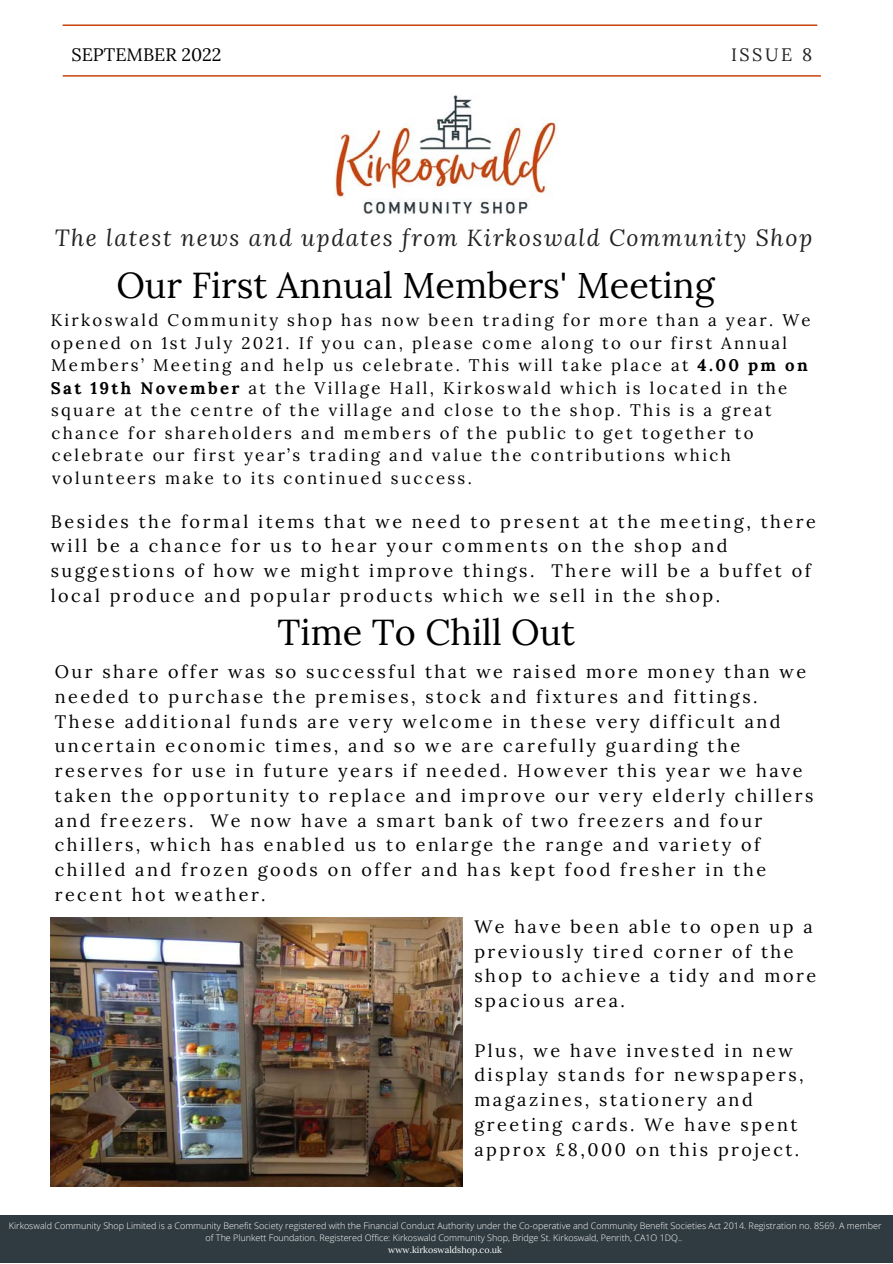
<style>
.page{position:relative;width:893px;height:1264px;background:#fff}
.page>*{position:absolute;margin:0;border:0;box-sizing:border-box;transform-origin:0 0}
.t1{font:36px "Lora";color:#000}
.t2{font:italic 23.1px "Lora";letter-spacing:.07em;color:#222}
.t3{font:18px/24.8px "Lora";letter-spacing:.14em;color:#000}
.t4{font:18px "Lora";color:#000}
.t5{font:18px "Lora";letter-spacing:.14em;color:#222}
.t6{font:16.8px/22.5px "Lora";letter-spacing:.14em;color:#000}
.t7{font:300 9px/12px "Open Sans";color:#fff;text-align:center}
.t8{font:9px "Lora";color:#fff}
.s1{font-weight:700}
</style>
<div class="page">
<img style="left:334px;top:95px;width:223px;height:119px">
<div style="left:0;top:1215px;width:892px;height:47px;background:#2f3b41"></div>
<hr style="left:62px;top:24px;width:755px;height:2px;background:#c7440e">
<hr style="left:63px;top:75px;width:758px;height:2px;background:#c7440e">
<img style="left:51px;top:917px;width:411px;height:269px">
<p class="t4" style="left:71px;top:43px;width:152px">SEPTEMBER 2022</p>
<p class="t5" style="left:731px;top:43px;width:83px">ISSUE 8</p>
<p class="t2" style="left:55px;top:222px;width:759px">The latest news and updates from Kirkoswald Community Shop</p>
<h1 class="t1" style="left:116px;top:262px;width:599px">Our First Annual Members' Meeting</h1>
<p class="t6" style="left:51px;top:309px;width:761px">Kirkoswald Community shop has now been trading for more than a year. We opened on 1st July 2021. If you can, please come along to our first Annual Members’ Meeting and help us celebrate. This will take place at <span class="s1">4.00 pm on Sat 19th November</span> at the Village Hall, Kirkoswald which is located in the square at the centre of the village and close to the shop. This is a great chance for shareholders and members of the public to get together to celebrate our first year’s trading and value the contributions which volunteers make to its continued success.</p>
<p class="t3" style="left:51px;top:508px;width:766px">Besides the formal items that we need to present at the meeting, there will be a chance for us to hear your comments on the shop and suggestions of how we might improve things. There will be a buffet of local produce and popular products which we sell in the shop.</p>
<h1 class="t1" style="left:277px;top:609px;width:299px">Time To Chill Out</h1>
<p class="t3" style="left:55px;top:659px;width:760px">Our share offer was so successful that we raised more money than we needed to purchase the premises, stock and fixtures and fittings.<br>These additional funds are very welcome in these very difficult and uncertain economic times, and so we are carefully guarding the reserves for use in future years if needed. However this year we have taken the opportunity to replace and improve our very elderly chillers and freezers. We now have a smart bank of two freezers and four chillers, which has enabled us to enlarge the range and variety of chilled and frozen goods on offer and has kept food fresher in the recent hot weather.</p>
<p class="t3" style="left:474px;top:914px;width:343px">We have been able to open up a previously tired corner of the shop to achieve a tidy and more spacious area.</p>
<p class="t3" style="left:474px;top:1037px;width:331px">Plus, we have invested in new display stands for newspapers, magazines, stationery and greeting cards. We have spent approx £8,000 on this project.</p>
<p class="t7" style="left:9px;top:1219px;width:874px">Kirkoswald Community Shop Limited is a Community Benefit Society registered with the Financial Conduct Authority under the Co-operative and Community Benefit Societies Act 2014. Registration no. 8569. A member of The Plunkett Foundation. Registered Office: Kirkoswald Community Shop, Bridge St. Kirkoswald, Penrith, CA1O 1DQ..</p>
<p class="t8" style="left:388px;top:1243px;width:115px">www.kirkoswaldshop.co.uk</p>
</div>
